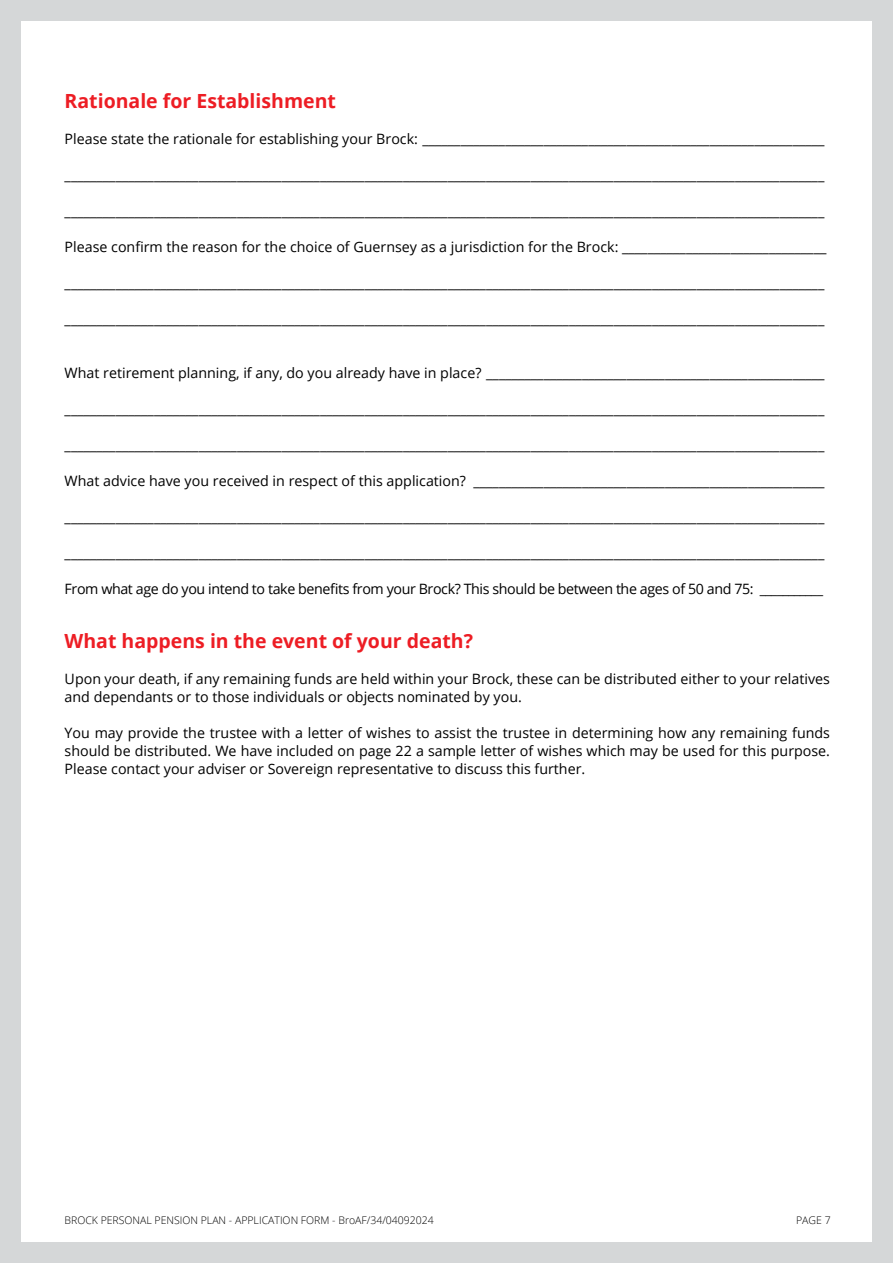
<style>
.page{position:relative;width:893px;height:1263px;background:#d5d7d8}
.page>*{position:absolute;margin:0;border:0;box-sizing:border-box;transform-origin:0 0}
.t1{font:700 19.5px "Open Sans";color:#ed1d24}
.t2{font:14.25px/18px "Open Sans";color:#000}
.t3{font:14.25px "Open Sans";letter-spacing:-.03em;color:#000}
.t4{font:300 10.5px "Open Sans";color:#000}
.s1{font-size:13.5px}
</style>
<div class="page">
<div style="left:21px;top:21px;width:850px;height:1221px;background:#fff"></div>
<h1 class="t1" style="left:65px;top:87px;width:273px">Rationale for Establishment</h1>
<p class="t2" style="left:65px;top:129px;width:761px">Please state the rationale for establishing your Brock: _______________________________________________________________</p>
<p class="t2" style="left:65px;top:165px;width:761px">_______________________________________________________________________________________________________________________</p>
<p class="t2" style="left:65px;top:201px;width:761px">_______________________________________________________________________________________________________________________</p>
<p class="t2" style="left:65px;top:237px;width:763px">Please confirm the reason for the choice of Guernsey as a jurisdiction for the Brock: ________________________________</p>
<p class="t2" style="left:65px;top:273px;width:761px">_______________________________________________________________________________________________________________________</p>
<p class="t2" style="left:65px;top:309px;width:761px">_______________________________________________________________________________________________________________________</p>
<p class="t2" style="left:65px;top:363px;width:761px">What retirement planning, if any, do you already have in place? _____________________________________________________</p>
<p class="t2" style="left:65px;top:399px;width:761px">_______________________________________________________________________________________________________________________</p>
<p class="t2" style="left:65px;top:435px;width:761px">_______________________________________________________________________________________________________________________</p>
<p class="t2" style="left:65px;top:471px;width:761px">What advice have you received in respect of this application? _______________________________________________________</p>
<p class="t2" style="left:65px;top:507px;width:761px">_______________________________________________________________________________________________________________________</p>
<p class="t2" style="left:65px;top:543px;width:761px">_______________________________________________________________________________________________________________________</p>
<p class="t3" style="left:65px;top:579px;width:760px">From what age do you intend to take benefits from your Brock? This should be between the ages of 50 and 75: <span class="s1">___________</span></p>
<h1 class="t1" style="left:65px;top:627px;width:410px">What happens in the event of your death?</h1>
<p class="t2" style="left:65px;top:669px;width:767px">Upon your death, if any remaining funds are held within your Brock, these can be distributed either to your relatives and dependants or to those individuals or objects nominated by you.</p>
<p class="t2" style="left:65px;top:723px;width:767px;text-align:justify">You may provide the trustee with a letter of wishes to assist the trustee in determining how any remaining funds should be distributed. We have included on page 22 a sample letter of wishes which may be used for this purpose.<br>Please contact your adviser or Sovereign representative to discuss this further.</p>
<p class="t4" style="left:65px;top:1213px;width:371px">BROCK PERSONAL PENSION PLAN - APPLICATION FORM - BroAF/34/04092024</p>
<p class="t4" style="left:796px;top:1213px;width:36px">PAGE 7</p>
</div>
